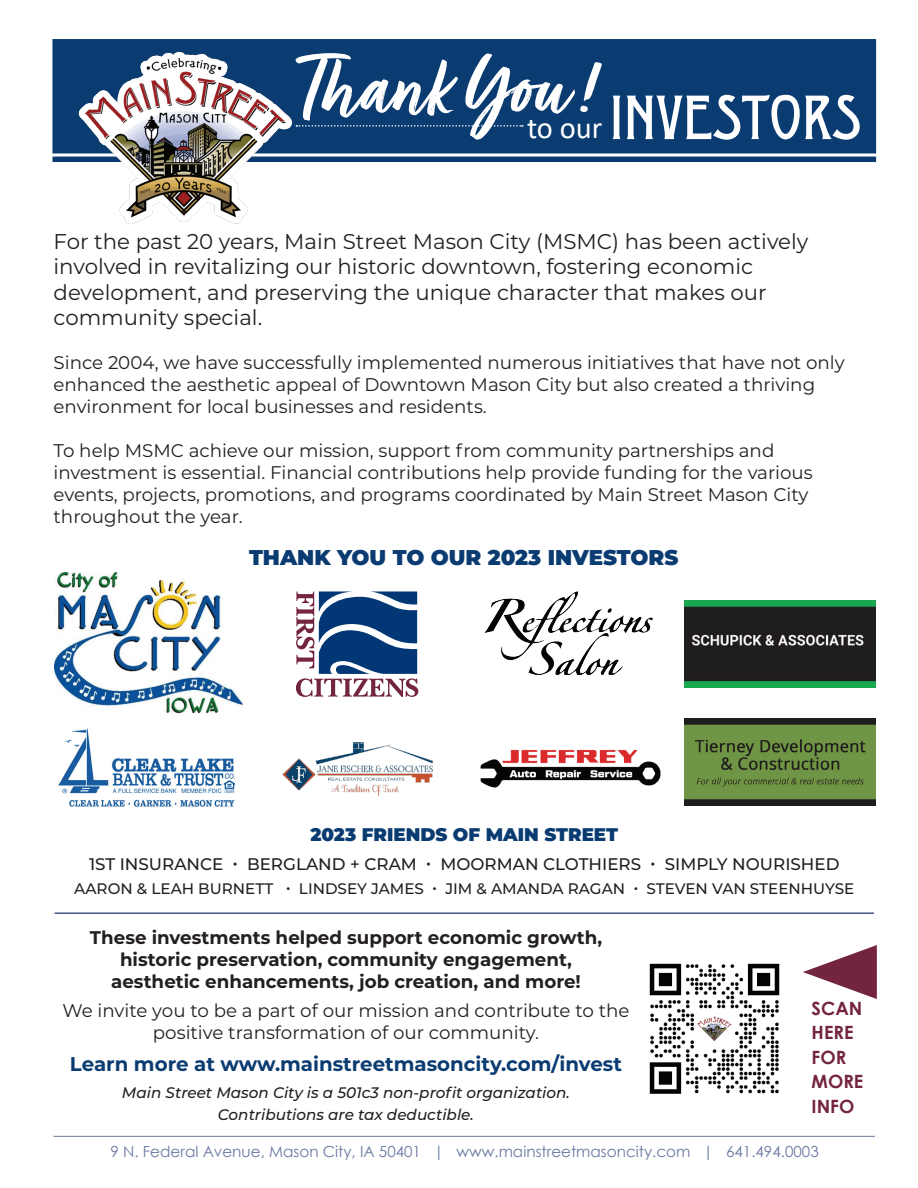
<style>
.page{position:relative;width:918px;height:1188px;background:#fff}
.page>*{position:absolute;margin:0;border:0;box-sizing:border-box;transform-origin:0 0}
.t1{font:94.5px "Turbinado Bold Pro";color:#fff}
.t2{font:30.45px "Calibri";color:#fff}
.t3{font:21.3px/25.7px "Montserrat";color:#231f20}
.t4{font:900 21.3px "Montserrat";color:#0a3b71}
.t5{font:700 19.8px "Montserrat";color:#0a3b71}
.t6{font:18.3px/21.9px "Montserrat";color:#231f20}
.t7{font:700 18.3px/21.9px "Montserrat";color:#231f20;text-align:center}
.t8{font:900 18.3px "Montserrat";color:#0a3b71}
.t9{font:700 18.3px/24.5px "Century Gothic";color:#73243e}
.t10{font:500 16.8px "Montserrat";color:#231f20}
.t11{font:italic 500 15.3px/21.9px "Montserrat";color:#231f20;text-align:center}
.t12{font:15.3px "Century Gothic";color:#6b78a2}
.t13{font:500 15.3px "Montserrat";color:#231f20}
</style>
<div class="page">
<hr style="left:54px;top:1136px;width:821px;height:1px;background:#6b78a2">
<div style="left:53px;top:40px;width:822px;height:121px;background:#0a3b71"></div>
<div style="left:52px;top:39px;width:824px;height:123px;border:2px solid #0a3b71"></div>
<svg style="left:613px;top:95px;width:247px;height:45px"></svg>
<svg style="left:296px;top:125px;width:227px;height:2px"></svg>
<svg style="left:52px;top:153px;width:825px;height:4px;background:#c4d0dd"></svg>
<img style="left:68px;top:51px;width:227px;height:173px">
<img style="left:54px;top:572px;width:188px;height:141px">
<svg style="left:296px;top:591px;width:122px;height:106px"></svg>
<img style="left:486px;top:592px;width:167px;height:82px">
<img style="left:684px;top:601px;width:191px;height:86px">
<img style="left:58px;top:728px;width:178px;height:79px">
<img style="left:282px;top:742px;width:151px;height:54px">
<img style="left:480px;top:749px;width:181px;height:39px">
<img style="left:684px;top:719px;width:191px;height:86px">
<hr style="left:55px;top:912px;width:819px;height:2px;background:#445989">
<img style="left:649px;top:963px;width:131px;height:131px">
<svg style="left:803px;top:945px;width:74px;height:54px"></svg>
<h1 class="t1" style="left:300px;top:37px;width:297px">Thank You !</h1>
<h2 class="t2" style="left:527px;top:107px;width:77px">to our</h2>
<p class="t3" style="left:54px;top:227px;width:756px">For the past 20 years, Main Street Mason City (MSMC) has been actively involved in revitalizing our historic downtown, fostering economic development, and preserving the unique character that makes our community special.</p>
<p class="t6" style="left:54px;top:351px;width:793px">Since 2004, we have successfully implemented numerous initiatives that have not only enhanced the aesthetic appeal of Downtown Mason City but also created a thriving environment for local businesses and residents.</p>
<p class="t6" style="left:54px;top:439px;width:761px">To help MSMC achieve our mission, support from community partnerships and investment is essential. Financial contributions help provide funding for the various events, projects, promotions, and programs coordinated by Main Street Mason City throughout the year.</p>
<p class="t4" style="left:249px;top:541px;width:431px">THANK YOU TO OUR 2023 INVESTORS</p>
<p class="t8" style="left:310px;top:820px;width:309px">2023 FRIENDS OF MAIN STREET</p>
<p class="t10" style="left:89px;top:852px;width:752px">1ST INSURANCE • BERGLAND + CRAM • MOORMAN CLOTHIERS • SIMPLY NOURISHED</p>
<p class="t13" style="left:74px;top:878px;width:782px">AARON &amp; LEAH BURNETT • LINDSEY JAMES • JIM &amp; AMANDA RAGAN • STEVEN VAN STEENHUYSE</p>
<p class="t7" style="left:90px;top:925px;width:514px">These investments helped support economic growth, historic preservation, community engagement, aesthetic enhancements, job creation, and more!</p>
<p class="t6" style="left:62px;top:999px;width:569px;text-align:center">We invite you to be a part of our mission and contribute to the positive transformation of our community.</p>
<p class="t5" style="left:70px;top:1049px;width:554px">Learn more at www.mainstreetmasoncity.com/invest</p>
<p class="t11" style="left:122px;top:1081px;width:450px">Main Street Mason City is a 501c3 non-profit organization.<br>Contributions are tax deductible.</p>
<p class="t9" style="left:812px;top:995px;width:53px">SCAN<br>HERE<br>FOR<br>MORE<br>INFO</p>
<p class="t12" style="left:111px;top:1140px;width:710px">9 N. Federal Avenue, Mason City, IA 50401 | www.mainstreetmasoncity.com | 641.494.0003</p>
</div>
